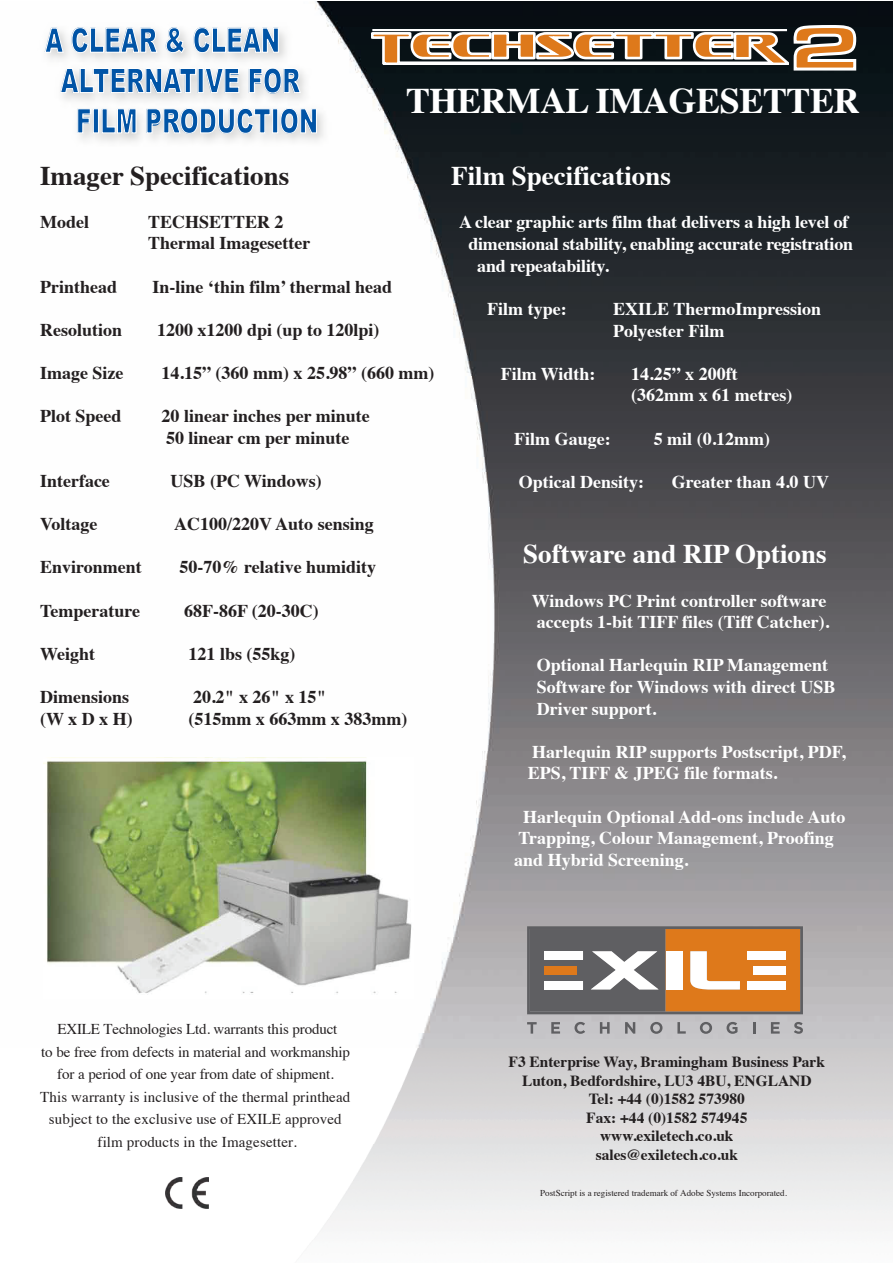
<style>
.page{position:relative;width:893px;height:1263px;background:#fff}
.page>*{position:absolute;margin:0;border:0;box-sizing:border-box;transform-origin:0 0}
.t1{font:700 36px "Times";letter-spacing:-.01em;color:#fff}
.t2{font:900 33.6px "Arial";color:#0154a6;scale:.69 1}
.t3{font:700 27px "Times";color:#fff}
.t4{font:700 27px "Times";color:#231f20}
.t5{font:700 18px/21.6px "Times";color:#fff}
.t6{font:700 18px/21.6px "Times";color:#231f20}
.t7{font:700 15.45px/18.6px "Times";color:#231f20;text-align:center}
.t8{font:15px/22.5px "Times";letter-spacing:-.01em;color:#231f20;text-align:center}
.t9{font:9px "Times";color:#231f20}
</style>
<div class="page">
<img style="left:50px;top:1px;width:842px;height:1237px">
<img style="left:166px;top:1178px;width:42px;height:30px">
<svg style="left:371px;top:23px;width:487px;height:49px"></svg>
<svg style="left:527px;top:926px;width:276px;height:88px"></svg>
<svg style="left:527px;top:1022px;width:10px;height:11px"></svg>
<svg style="left:551px;top:1022px;width:9px;height:11px"></svg>
<svg style="left:574px;top:1022px;width:11px;height:12px"></svg>
<svg style="left:600px;top:1022px;width:10px;height:11px"></svg>
<svg style="left:625px;top:1022px;width:10px;height:11px"></svg>
<svg style="left:650px;top:1022px;width:12px;height:12px"></svg>
<svg style="left:677px;top:1022px;width:9px;height:11px"></svg>
<svg style="left:700px;top:1022px;width:12px;height:12px"></svg>
<svg style="left:726px;top:1022px;width:11px;height:12px"></svg>
<svg style="left:753px;top:1022px;width:2px;height:11px"></svg>
<svg style="left:771px;top:1022px;width:9px;height:11px"></svg>
<svg style="left:794px;top:1022px;width:9px;height:12px"></svg>
<img style="left:47px;top:14px;width:290px;height:189px">
<svg style="left:47px;top:28px;width:17px;height:25px"></svg>
<svg style="left:72px;top:27px;width:85px;height:26px"></svg>
<svg style="left:166px;top:27px;width:19px;height:26px"></svg>
<svg style="left:194px;top:27px;width:85px;height:26px"></svg>
<svg style="left:60px;top:68px;width:136px;height:25px"></svg>
<div style="left:198px;top:68px;width:5px;height:25px;border:1px solid #fff"></div>
<svg style="left:205px;top:68px;width:34px;height:25px"></svg>
<svg style="left:249px;top:68px;width:52px;height:25px"></svg>
<svg style="left:77px;top:108px;width:14px;height:25px"></svg>
<div style="left:93px;top:109px;width:6px;height:24px;border:1px solid #fff"></div>
<svg style="left:102px;top:108px;width:34px;height:25px"></svg>
<svg style="left:147px;top:108px;width:123px;height:26px"></svg>
<div style="left:272px;top:109px;width:6px;height:24px;border:1px solid #fff"></div>
<svg style="left:280px;top:108px;width:37px;height:26px"></svg>
<img style="left:43px;top:758px;width:370px;height:241px">
<h2 class="t2" style="left:45px;top:15px;width:342px">A CLEAR &amp; CLEAN</h2>
<h2 class="t2" style="left:61px;top:56px;width:349px">ALTERNATIVE FOR</h2>
<h2 class="t2" style="left:76px;top:96px;width:353px">FILM PRODUCTION</h2>
<h1 class="t1" style="left:406px;top:86px;width:455px">THERMAL IMAGESETTER</h1>
<h3 class="t4" style="left:40px;top:164px;width:251px">Imager Specifications</h3>
<p class="t6" style="left:40px;top:212px;width:50px">Model</p>
<p class="t6" style="left:148px;top:212px;width:164px">TECHSETTER 2<br>Thermal Imagesetter</p>
<p class="t6" style="left:40px;top:277px;width:79px">Printhead</p>
<p class="t6" style="left:153px;top:277px;width:241px">In-line ‘thin film’ thermal head</p>
<p class="t6" style="left:40px;top:320px;width:84px">Resolution</p>
<p class="t6" style="left:157px;top:320px;width:224px">1200 x1200 dpi (up to 120lpi)</p>
<p class="t6" style="left:40px;top:364px;width:85px">Image Size</p>
<p class="t6" style="left:162px;top:364px;width:274px">14.15” (360 mm) x 25.98” (660 mm)</p>
<p class="t6" style="left:40px;top:407px;width:83px">Plot Speed</p>
<p class="t6" style="left:162px;top:407px;width:210px">20 linear inches per minute<br>50 linear cm per minute</p>
<p class="t6" style="left:40px;top:472px;width:71px">Interface</p>
<p class="t6" style="left:171px;top:472px;width:153px">USB (PC Windows)</p>
<p class="t6" style="left:40px;top:515px;width:59px">Voltage</p>
<p class="t6" style="left:174px;top:515px;width:201px">AC100/220V Auto sensing</p>
<p class="t6" style="left:40px;top:558px;width:103px">Environment</p>
<p class="t6" style="left:180px;top:558px;width:198px">50-70% relative humidity</p>
<p class="t6" style="left:40px;top:601px;width:102px">Temperature</p>
<p class="t6" style="left:184px;top:601px;width:136px">68F-86F (20-30C)</p>
<p class="t6" style="left:40px;top:644px;width:57px">Weight</p>
<p class="t6" style="left:189px;top:644px;width:109px">121 lbs (55kg)</p>
<p class="t6" style="left:40px;top:688px;width:91px">Dimensions</p>
<p class="t6" style="left:193px;top:688px;width:135px">20.2" x 26" x 15"</p>
<p class="t6" style="left:40px;top:709px;width:94px">(W x D x H)</p>
<p class="t6" style="left:188px;top:709px;width:220px">(515mm x 663mm x 383mm)</p>
<h3 class="t3" style="left:451px;top:165px;width:221px">Film Specifications</h3>
<p class="t5" style="left:459px;top:213px;width:391px">A clear graphic arts film that delivers a high level of</p>
<p class="t5" style="left:468px;top:235px;width:386px">dimensional stability, enabling accurate registration</p>
<p class="t5" style="left:477px;top:256px;width:133px">and repeatability.</p>
<p class="t5" style="left:487px;top:300px;width:81px">Film type:</p>
<p class="t5" style="left:613px;top:300px;width:209px">EXILE ThermoImpression<br>Polyester Film</p>
<p class="t5" style="left:501px;top:364px;width:96px">Film Width:</p>
<p class="t5" style="left:631px;top:364px;width:163px">14.25” x 200ft (362mm x 61 metres)</p>
<p class="t5" style="left:514px;top:429px;width:98px">Film Gauge:</p>
<p class="t5" style="left:654px;top:429px;width:118px">5 mil (0.12mm)</p>
<p class="t5" style="left:519px;top:472px;width:127px">Optical Density:</p>
<p class="t5" style="left:672px;top:472px;width:159px">Greater than 4.0 UV</p>
<h3 class="t3" style="left:523px;top:543px;width:305px">Software and RIP Options</h3>
<p class="t5" style="left:532px;top:591px;width:299px">Windows PC Print controller software accepts 1-bit TIFF files (Tiff Catcher).</p>
<p class="t5" style="left:537px;top:656px;width:300px">Optional Harlequin RIP Management<br>Software for Windows with direct USB<br>Driver support.</p>
<p class="t5" style="left:528px;top:742px;width:319px">Harlequin RIP supports Postscript, PDF,<br>EPS, TIFF &amp; JPEG file formats.</p>
<p class="t5" style="left:514px;top:807px;width:333px;text-indent:9px">Harlequin Optional Add-ons include Auto<br>Trapping, Colour Management, Proofing and Hybrid Screening.</p>
<p class="t8" style="left:40px;top:1019px;width:312px">EXILE Technologies Ltd. warrants this product<br>to be free from defects in material and workmanship for a period of one year from date of shipment.<br>This warranty is inclusive of the thermal printhead subject to the exclusive use of EXILE approved film products in the Imagesetter.</p>
<p class="t7" style="left:509px;top:1054px;width:318px">F3 Enterprise Way, Bramingham Business Park<br>Luton, Bedfordshire, LU3 4BU, ENGLAND<br>Tel: +44 (0)1582 573980<br>Fax: +44 (0)1582 574945<br>www.exiletech.co.uk<br>sales@exiletech.co.uk</p>
<p class="t9" style="left:540px;top:1189px;width:248px">PostScript is a registered trademark of Adobe Systems Incorporated.</p>
</div>
